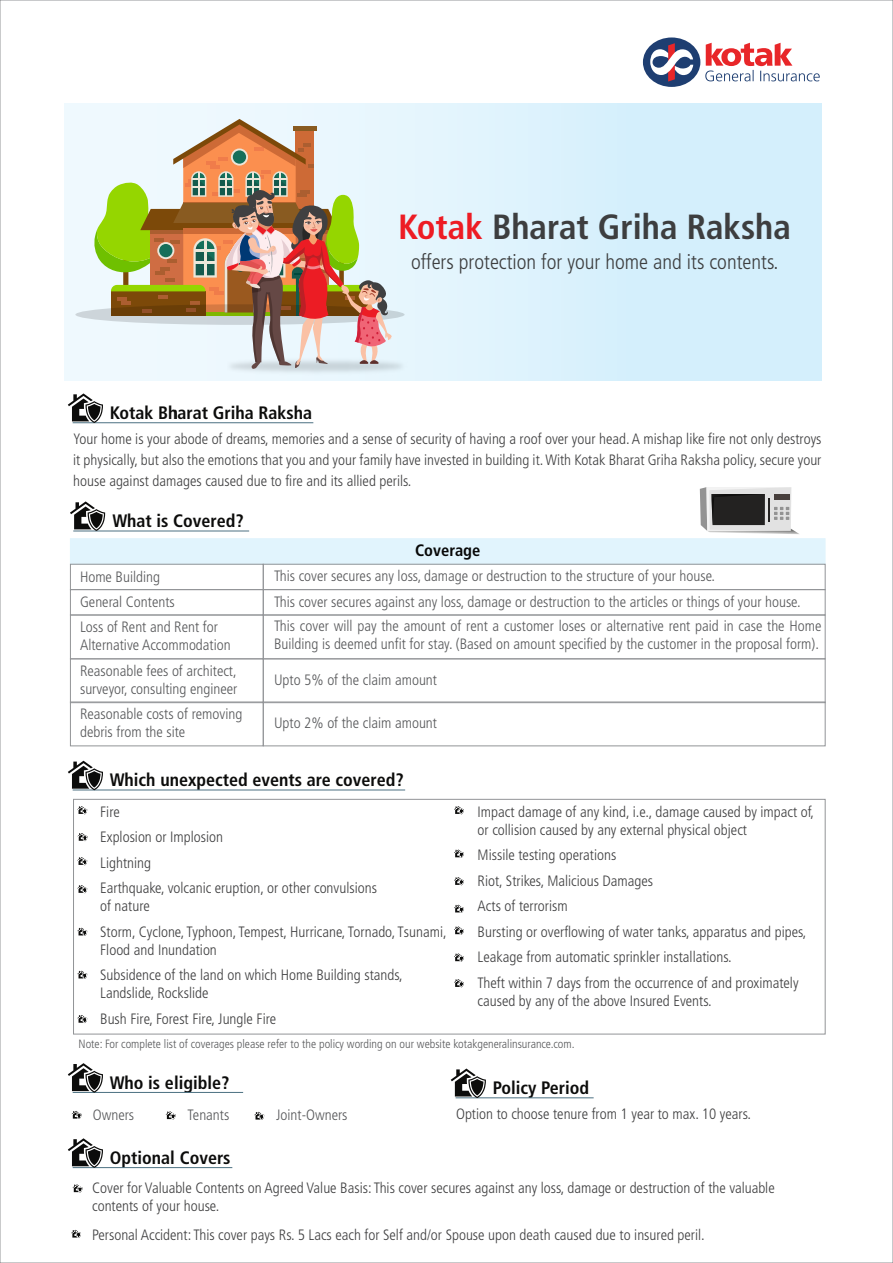
<style>
.page{position:relative;width:893px;height:1263px;background:#fff}
.page>*{position:absolute;margin:0;border:0;box-sizing:border-box;transform-origin:0 0}
.t1{font:700 condensed 34.95px "Frutiger";color:#3d3e3f}
.t2{font:300 condensed 21px "Frutiger";color:#3d3e3f}
.t3{font:700 condensed 18px "Frutiger";color:#0c0c0b}
.t4{font:700 condensed 16.5px "Frutiger";color:#070707}
.t5{font:300 condensed 15px/25.5px "Frutiger";color:#404041}
.t6{font:300 condensed 15px/18px "Frutiger";color:#58595b}
.t7{font:300 condensed 12px "Frutiger";color:#58595b}
.s1{color:#ed1c24}
</style>
<div class="page">
<div style="left:643px;top:37px;width:57px;height:50px;background:#1e3e71;border-radius:50%"></div>
<svg style="left:650px;top:43px;width:43px;height:39px"></svg>
<svg style="left:705px;top:43px;width:115px;height:38px"></svg>
<div style="left:64px;top:103px;width:757px;height:277px;background:linear-gradient(to right,#f4fbfe,#d0eefc)"></div>
<hr style="left:73px;top:422px;width:240px;height:1px;background:#4c7182">
<svg style="left:68px;top:393px;width:35px;height:30px"></svg>
<hr style="left:73px;top:1092px;width:170px;height:1px;background:#4c7182">
<svg style="left:68px;top:1063px;width:35px;height:30px"></svg>
<hr style="left:73px;top:790px;width:332px;height:1px;background:#4c7182">
<svg style="left:68px;top:761px;width:35px;height:29px"></svg>
<div style="left:70px;top:589px;width:194px;height:26px;border:1px solid #929497"></div>
<div style="left:263px;top:589px;width:562px;height:26px;border:1px solid #929497"></div>
<div style="left:70px;top:615px;width:194px;height:44px;border:1px solid #929497"></div>
<div style="left:263px;top:615px;width:562px;height:44px;border:1px solid #929497"></div>
<div style="left:70px;top:658px;width:194px;height:45px;border:1px solid #929497"></div>
<div style="left:263px;top:658px;width:562px;height:45px;border:1px solid #929497"></div>
<div style="left:70px;top:702px;width:194px;height:44px;border:1px solid #929497"></div>
<div style="left:263px;top:702px;width:562px;height:44px;border:1px solid #929497"></div>
<svg style="left:77px;top:806px;width:10px;height:8px"></svg>
<svg style="left:454px;top:806px;width:10px;height:8px"></svg>
<svg style="left:454px;top:849px;width:10px;height:9px"></svg>
<svg style="left:454px;top:877px;width:10px;height:8px"></svg>
<svg style="left:454px;top:905px;width:10px;height:8px"></svg>
<svg style="left:454px;top:926px;width:10px;height:9px"></svg>
<svg style="left:454px;top:953px;width:10px;height:9px"></svg>
<svg style="left:454px;top:979px;width:10px;height:8px"></svg>
<svg style="left:78px;top:833px;width:9px;height:8px"></svg>
<svg style="left:77px;top:857px;width:10px;height:8px"></svg>
<svg style="left:77px;top:885px;width:10px;height:8px"></svg>
<svg style="left:77px;top:928px;width:10px;height:8px"></svg>
<svg style="left:77px;top:971px;width:10px;height:8px"></svg>
<svg style="left:77px;top:1015px;width:10px;height:8px"></svg>
<svg style="left:72px;top:1111px;width:9px;height:8px"></svg>
<svg style="left:166px;top:1111px;width:10px;height:8px"></svg>
<svg style="left:254px;top:1112px;width:10px;height:8px"></svg>
<svg style="left:73px;top:1184px;width:9px;height:8px"></svg>
<svg style="left:71px;top:1230px;width:10px;height:8px"></svg>
<hr style="left:73px;top:1167px;width:159px;height:1px;background:#4c7182">
<svg style="left:68px;top:1138px;width:35px;height:30px"></svg>
<hr style="left:456px;top:1097px;width:138px;height:1px;background:#4c7182">
<svg style="left:451px;top:1068px;width:35px;height:30px"></svg>
<div style="left:73px;top:799px;width:752px;height:235px;border:1px solid #929497"></div>
<svg style="left:70px;top:487px;width:756px;height:78px"></svg>
<img style="left:176px;top:307px;width:281px;height:117px">
<svg style="left:93px;top:119px;width:299px;height:250px;background:#c8b595"></svg>
<p class="t3" style="left:110px;top:402px;width:204px">Kotak Bharat Griha Raksha</p>
<h1 class="t1" style="left:398px;top:206px;width:394px"><span class="s1">Kotak</span> Bharat Griha Raksha</h1>
<h2 class="t2" style="left:411px;top:250px;width:369px">offers protection for your home and its contents.</h2>
<p class="t5" style="left:73px;top:428px;width:750px;line-height:21px;text-align:justify">Your home is your abode of dreams, memories and a sense of security of having a roof over your head. A mishap like fire not only destroys it physically, but also the emotions that you and your family have invested in building it. With Kotak Bharat Griha Raksha policy, secure your house against damages caused due to fire and its allied perils.</p>
<p class="t3" style="left:113px;top:510px;width:133px">What is Covered?</p>
<p class="t4" style="left:415px;top:541px;width:67px">Coverage</p>
<p class="t6" style="left:80px;top:568px;width:82px">Home Building</p>
<p class="t6" style="left:274px;top:567px;width:443px">This cover secures any loss, damage or destruction to the structure of your house.</p>
<p class="t6" style="left:80px;top:593px;width:96px">General Contents</p>
<p class="t6" style="left:274px;top:593px;width:528px">This cover secures against any loss, damage or destruction to the articles or things of your house.</p>
<p class="t6" style="left:80px;top:618px;width:152px">Loss of Rent and Rent for<br>Alternative Accommodation</p>
<p class="t6" style="left:274px;top:617px;width:549px">This cover will pay the amount of rent a customer loses or alternative rent paid in case the Home<br>Building is deemed unfit for stay. (Based on amount specified by the customer in the proposal form).</p>
<p class="t6" style="left:80px;top:662px;width:159px">Reasonable fees of architect, surveyor, consulting engineer</p>
<p class="t6" style="left:274px;top:671px;width:165px">Upto 5% of the claim amount</p>
<p class="t6" style="left:274px;top:714px;width:165px">Upto 2% of the claim amount</p>
<p class="t6" style="left:80px;top:705px;width:164px">Reasonable costs of removing debris from the site</p>
<p class="t3" style="left:110px;top:769px;width:295px">Which unexpected events are covered?</p>
<p class="t5" style="left:100px;top:799px;width:278px">Fire<br>Explosion or Implosion<br>Lightning<br>Earthquake, volcanic eruption, or other convulsions</p>
<p class="t5" style="left:100px;top:893px;width:348px">of nature<br>Storm, Cyclone, Typhoon, Tempest, Hurricane, Tornado, Tsunami,</p>
<p class="t5" style="left:100px;top:937px;width:304px">Flood and Inundation<br>Subsidence of the land on which Home Building stands,</p>
<p class="t5" style="left:100px;top:980px;width:178px">Landslide, Rockslide<br>Bush Fire, Forest Fire, Jungle Fire</p>
<p class="t5" style="left:478px;top:803px;width:338px;line-height:18px">Impact damage of any kind, i.e., damage caused by impact of, or collision caused by any external physical object</p>
<p class="t5" style="left:478px;top:842px;width:330px">Missile testing operations<br>Riot, Strikes, Malicious Damages<br>Acts of terrorism<br>Bursting or overflowing of water tanks, apparatus and pipes, Leakage from automatic sprinkler installations.<br>Theft within 7 days from the occurrence of and proximately</p>
<p class="t5" style="left:478px;top:988px;width:236px">caused by any of the above Insured Events.</p>
<p class="t7" style="left:79px;top:1037px;width:498px">Note: For complete list of coverages please refer to the policy wording on our website kotakgeneralinsurance.com.</p>
<p class="t3" style="left:110px;top:1071px;width:121px">Who is eligible?</p>
<p class="t3" style="left:493px;top:1077px;width:98px">Policy Period</p>
<p class="t5" style="left:456px;top:1101px;width:296px">Option to choose tenure from 1 year to max. 10 years.</p>
<p class="t6" style="left:93px;top:1106px;width:43px">Owners</p>
<p class="t6" style="left:187px;top:1106px;width:43px">Tenants</p>
<p class="t6" style="left:276px;top:1106px;width:73px">Joint-Owners</p>
<p class="t3" style="left:110px;top:1147px;width:122px">Optional Covers</p>
<p class="t5" style="left:92px;top:1179px;width:684px;line-height:18px">Cover for Valuable Contents on Agreed Value Basis: This cover secures against any loss, damage or destruction of the valuable contents of your house.</p>
<p class="t5" style="left:92px;top:1222px;width:614px">Personal Accident: This cover pays Rs. 5 Lacs each for Self and/or Spouse upon death caused due to insured peril.</p>
</div>
